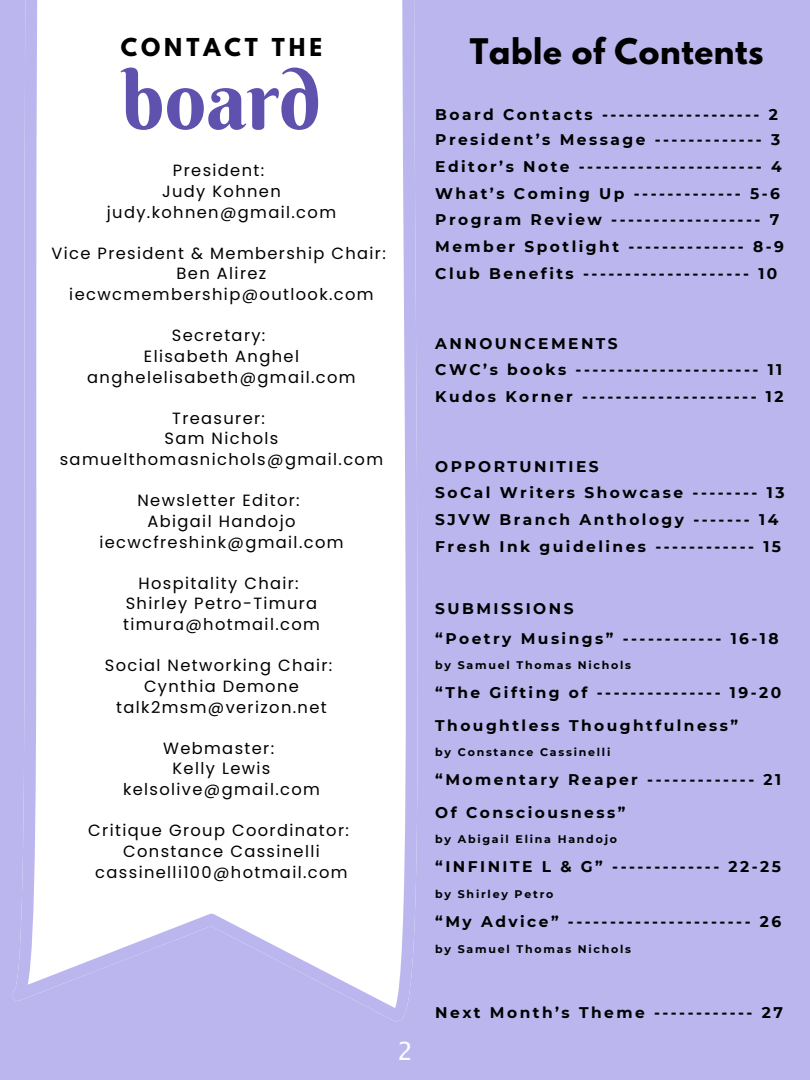
<style>
.page{position:relative;width:810px;height:1080px;background:#bcb6ef}
.page>*{position:absolute;margin:0;border:0;box-sizing:border-box;transform-origin:0 0}
.t1{font:81.25px "Berkshire Swash";color:#5f52ae}
.t2{font:700 31.25px "League Spartan";letter-spacing:.02em;color:#000}
.t3{font:25px "Lucida Console W1 G";color:#fff}
.t4{font:700 21.88px "League Spartan";letter-spacing:.18em;color:#000}
.t5{font:16.25px "Poppins";letter-spacing:.085em;color:#000}
.t6{font:700 15.44px/26.5px "Montserrat";letter-spacing:.16em;color:#000}
.t7{font:700 11px "Montserrat";letter-spacing:.16em;color:#000}
</style>
<div class="page">
<svg style="left:12px;top:0;width:406px;height:1021px;background:#f4f3fc"></svg>
<p class="t4" style="left:121px;top:36px;width:203px">CONTACT THE</p>
<p class="t2" style="left:470px;top:36px;width:295px">Table of Contents</p>
<p class="t1" style="left:122px;top:50px;width:200px">board</p>
<p class="t5" style="left:173px;top:159px;width:93px">President:</p>
<h3 class="t5" style="left:162px;top:180px;width:120px">Judy Kohnen</h3>
<h1 class="t5" style="left:107px;top:201px;width:231px">judy.kohnen@gmail.com</h1>
<h2 class="t5" style="left:51px;top:242px;width:336px">Vice President &amp; Membership Chair:</h2>
<h4 class="t5" style="left:177px;top:262px;width:91px">Ben Alirez</h4>
<h4 class="t5" style="left:69px;top:283px;width:306px">iecwcmembership@outlook.com</h4>
<h4 class="t5" style="left:172px;top:324px;width:95px">Secretary:</h4>
<h4 class="t5" style="left:144px;top:345px;width:157px">Elisabeth Anghel</h4>
<h4 class="t5" style="left:87px;top:366px;width:270px">anghelelisabeth@gmail.com</h4>
<p class="t5" style="left:172px;top:407px;width:94px">Treasurer:</p>
<p class="t5" style="left:165px;top:427px;width:115px">Sam Nichols</p>
<p class="t5" style="left:60px;top:448px;width:325px">samuelthomasnichols@gmail.com</p>
<p class="t5" style="left:137px;top:489px;width:164px">Newsletter Editor:</p>
<p class="t5" style="left:147px;top:510px;width:150px">Abigail Handojo</p>
<p class="t5" style="left:99px;top:531px;width:246px">iecwcfreshink@gmail.com</p>
<p class="t5" style="left:138px;top:572px;width:162px">Hospitality Chair:</p>
<p class="t5" style="left:126px;top:592px;width:193px">Shirley Petro-Timura</p>
<p class="t5" style="left:123px;top:613px;width:198px">timura@hotmail.com</p>
<p class="t5" style="left:105px;top:654px;width:229px">Social Networking Chair:</p>
<p class="t5" style="left:144px;top:675px;width:156px">Cynthia Demone</p>
<p class="t5" style="left:116px;top:696px;width:212px">talk2msm@verizon.net</p>
<p class="t5" style="left:163px;top:737px;width:113px">Webmaster:</p>
<p class="t5" style="left:173px;top:757px;width:99px">Kelly Lewis</p>
<p class="t5" style="left:123px;top:778px;width:198px">kelsolive@gmail.com</p>
<p class="t5" style="left:88px;top:819px;width:262px">Critique Group Coordinator:</p>
<p class="t5" style="left:123px;top:840px;width:198px">Constance Cassinelli</p>
<p class="t5" style="left:95px;top:861px;width:254px">cassinelli100@hotmail.com</p>
<p class="t3" style="left:397px;top:1040px;width:17px">2</p>
<p class="t6" style="left:435px;top:101px;width:350px">Board Contacts ------------------- 2<br>President’s Message ------------- 3<br>Editor’s Note ---------------------- 4<br>What’s Coming Up ------------- 5-6<br>Program Review ------------------ 7<br>Member Spotlight -------------- 8-9<br>Club Benefits -------------------- 10</p>
<p class="t6" style="left:435px;top:330px;width:350px;line-height:26.7px">ANNOUNCEMENTS<br>CWC’s books ---------------------- 11<br>Kudos Korner --------------------- 12</p>
<p class="t6" style="left:435px;top:453px;width:351px;line-height:26.7px">OPPORTUNITIES<br>SoCal Writers Showcase -------- 13<br>SJVW Branch Anthology ------- 14<br>Fresh Ink guidelines ------------ 15</p>
<p class="t6" style="left:435px;top:594px;width:345px;line-height:29.4px">SUBMISSIONS<br>“Poetry Musings” ------------ 16-18</p>
<p class="t7" style="left:435px;top:659px;width:197px">by Samuel Thomas Nichols</p>
<p class="t6" style="left:435px;top:677px;width:348px;line-height:32.2px">“The Gifting of --------------- 19-20<br>Thoughtless Thoughtfulness”</p>
<p class="t7" style="left:435px;top:746px;width:177px">by Constance Cassinelli</p>
<p class="t6" style="left:435px;top:764px;width:348px;line-height:32.2px">“Momentary Reaper ------------- 21<br>Of Consciousness”</p>
<p class="t7" style="left:435px;top:833px;width:183px">by Abigail Elina Handojo</p>
<p class="t6" style="left:435px;top:853px;width:347px">“INFINITE L &amp; G” ------------- 22-25</p>
<p class="t7" style="left:435px;top:887px;width:120px">by Shirley Petro</p>
<p class="t6" style="left:435px;top:908px;width:348px">“My Advice” ---------------------- 26</p>
<p class="t7" style="left:435px;top:942px;width:197px">by Samuel Thomas Nichols</p>
<p class="t6" style="left:435px;top:999px;width:349px">Next Month’s Theme ------------ 27</p>
</div>
